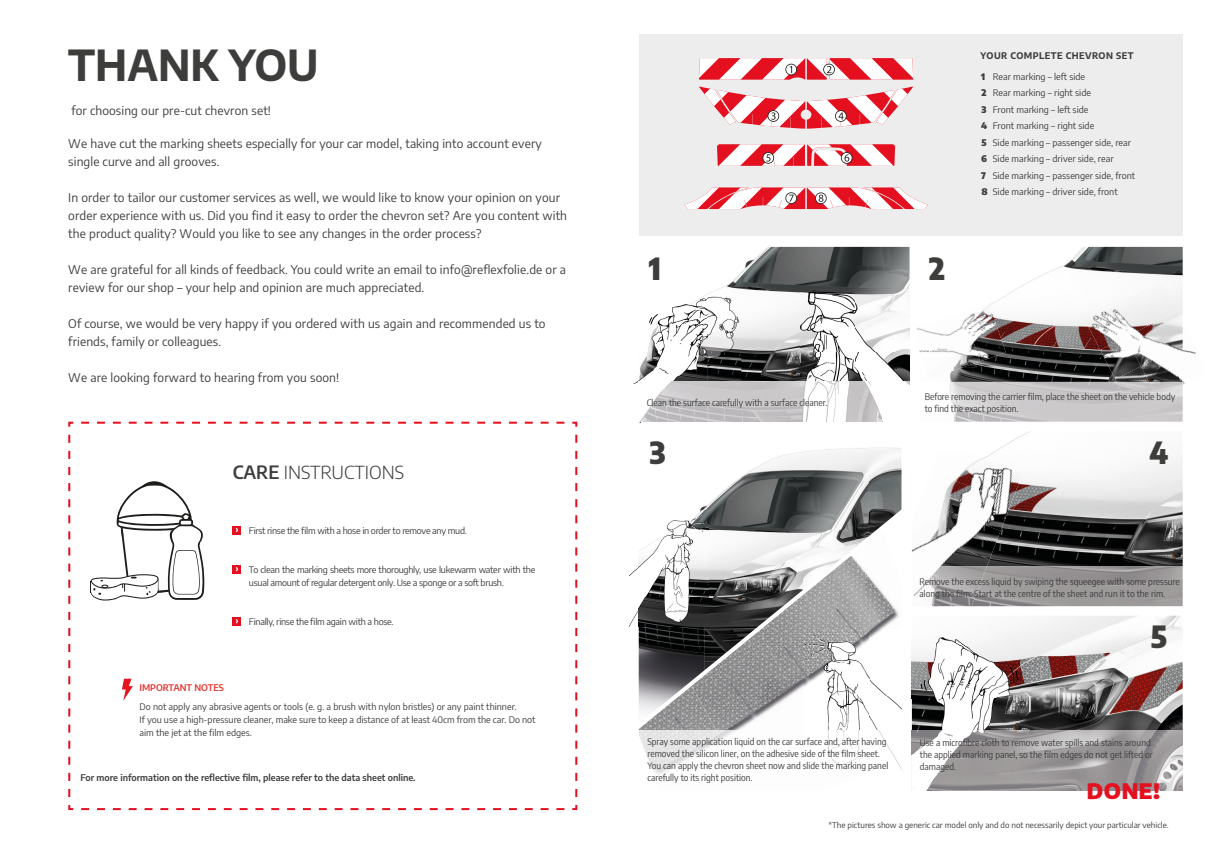
<style>
.page{position:relative;width:1208px;height:859px;background:#fff}
.page>*{position:absolute;margin:0;border:0;box-sizing:border-box;transform-origin:0 0}
.t1{font:700 42px "Encode Sans";color:#3d3d3c}
.t2{font:900 semi-condensed 30px "Encode Sans";color:#3d3d3c}
.t3{font:900 21px "Encode Sans";color:#e41020}
.t4{font:300 18px "Encode Sans";color:#3d3d3c}
.t5{font:12px/18px "Encode Sans";letter-spacing:.01em;color:#3d3d3c}
.t6{font:semi-condensed 9px/12px "Encode Sans";color:#3d3d3c}
.t7{font:9px/16.5px "Encode Sans";color:#3d3d3c}
.t8{font:9px/13px "Encode Sans";letter-spacing:-.03em;color:#3d3d3c}
.t9{font:600 9px "Encode Sans";color:#3d3d3c}
.t10{font:700 9px "Encode Sans";letter-spacing:.05em;color:#3d3d3c}
.t11{font:600 9px "Encode Sans";color:#e73630}
.t12{font:8px "Encode Sans";color:#3d3d3c}
.s1{font-weight:600}
.s2{font-weight:900}
</style>
<div class="page">
<img style="left:709px;top:448px;width:159px;height:56px">
<img style="left:868px;top:447px;width:33px;height:57px">
<img style="left:989px;top:431px;width:193px;height:135px">
<img style="left:711px;top:247px;width:198px;height:67px">
<img style="left:741px;top:314px;width:60px;height:68px">
<div style="left:639px;top:34px;width:543px;height:202px;background:#ededed"></div>
<svg style="left:699px;top:58px;width:214px;height:22px;background:#ed858d"></svg>
<svg style="left:699px;top:86px;width:214px;height:43px"></svg>
<svg style="left:717px;top:144px;width:178px;height:22px;background:#ed8f96"></svg>
<svg style="left:684px;top:187px;width:243px;height:22px"></svg>
<img style="left:940px;top:616px;width:242px;height:114px">
<img style="left:950px;top:247px;width:232px;height:135px">
<img style="left:801px;top:292px;width:108px;height:90px">
<img style="left:639px;top:292px;width:102px;height:90px">
<img style="left:912px;top:638px;width:108px;height:61px">
<img style="left:912px;top:699px;width:54px;height:31px">
<img style="left:966px;top:699px;width:54px;height:31px">
<img style="left:963px;top:303px;width:34px;height:25px">
<img style="left:971px;top:328px;width:34px;height:33px">
<img style="left:946px;top:312px;width:25px;height:25px">
<img style="left:950px;top:337px;width:30px;height:33px">
<img style="left:920px;top:328px;width:26px;height:8px">
<img style="left:920px;top:346px;width:34px;height:33px">
<img style="left:1182px;top:323px;width:1px;height:24px">
<img style="left:1182px;top:347px;width:14px;height:38px">
<img style="left:1085px;top:308px;width:26px;height:42px">
<img style="left:1111px;top:294px;width:25px;height:43px">
<img style="left:1136px;top:285px;width:41px;height:39px">
<img style="left:1100px;top:337px;width:25px;height:42px">
<img style="left:1125px;top:324px;width:26px;height:42px">
<img style="left:1151px;top:311px;width:31px;height:42px">
<img style="left:1115px;top:366px;width:25px;height:16px">
<img style="left:1140px;top:353px;width:26px;height:29px">
<img style="left:1166px;top:345px;width:16px;height:37px">
<img style="left:963px;top:453px;width:57px;height:49px">
<img style="left:944px;top:472px;width:67px;height:59px">
<img style="left:937px;top:500px;width:63px;height:59px">
<img style="left:912px;top:530px;width:77px;height:36px">
<img style="left:912px;top:562px;width:10px;height:4px">
<img style="left:639px;top:382px;width:270px;height:40px">
<img style="left:949px;top:382px;width:233px;height:40px">
<img style="left:1116px;top:382px;width:33px;height:11px">
<img style="left:1149px;top:382px;width:33px;height:11px">
<img style="left:640px;top:738px;width:257px;height:36px">
<img style="left:875px;top:761px;width:26px;height:10px">
<img style="left:912px;top:730px;width:270px;height:60px">
<img style="left:977px;top:566px;width:205px;height:40px">
<img style="left:977px;top:566px;width:10px;height:25px">
<img style="left:913px;top:566px;width:64px;height:40px">
<svg style="left:629px;top:504px;width:273px;height:234px"></svg>
<svg style="left:68px;top:421px;width:510px;height:390px"></svg>
<svg style="left:122px;top:679px;width:11px;height:22px"></svg>
<svg style="left:233px;top:526px;width:8px;height:8px"></svg>
<svg style="left:233px;top:565px;width:8px;height:8px"></svg>
<svg style="left:233px;top:617px;width:8px;height:8px"></svg>
<svg style="left:89px;top:480px;width:116px;height:120px"></svg>
<h1 class="t1" style="left:68px;top:33px;width:252px">THANK YOU</h1>
<p class="t5" style="left:71px;top:101px;width:201px">for choosing our pre-cut chevron set!</p>
<p class="t5" style="left:68px;top:134px;width:475px">We have cut the marking sheets especially for your car model, taking into account every single curve and all grooves.</p>
<p class="t5" style="left:68px;top:188px;width:500px">In order to tailor our customer services as well, we would like to know your opinion on your order experience with us. Did you find it easy to order the chevron set? Are you content with the product quality? Would you like to see any changes in the order process?</p>
<p class="t5" style="left:68px;top:260px;width:499px">We are grateful for all kinds of feedback. You could write an email to info@reflexfolie.de or a review for our shop – your help and opinion are much appreciated.</p>
<p class="t5" style="left:68px;top:314px;width:479px">Of course, we would be very happy if you ordered with us again and recommended us to friends, family or colleagues.</p>
<p class="t5" style="left:68px;top:368px;width:272px">We are looking forward to hearing from you soon!</p>
<h3 class="t4" style="left:233px;top:460px;width:173px"><span class="s1">CARE</span> INSTRUCTIONS</h3>
<p class="t8" style="left:249px;top:523px;width:219px">First rinse the film with a hose in order to remove any mud.</p>
<p class="t8" style="left:249px;top:562px;width:288px">To clean the marking sheets more thoroughly, use lukewarm water with the usual amount of regular detergent only. Use a sponge or a soft brush.</p>
<p class="t8" style="left:249px;top:614px;width:146px">Finally, rinse the film again with a hose.</p>
<p class="t11" style="left:139px;top:681px;width:86px">IMPORTANT NOTES</p>
<p class="t7" style="left:139px;top:700px;width:397px;line-height:13px">Do not apply any abrasive agents or tools (e. g. a brush with nylon bristles) or any paint thinner.<br>If you use a high-pressure cleaner, make sure to keep a distance of at least 40cm from the car. Do not aim the jet at the film edges.</p>
<p class="t9" style="left:81px;top:771px;width:336px">For more information on the reflective film, please refer to the data sheet online.</p>
<p class="t10" style="left:980px;top:49px;width:154px">YOUR COMPLETE CHEVRON SET</p>
<h2 class="t2" style="left:649px;top:245px;width:14px">1</h2>
<h2 class="t2" style="left:929px;top:245px;width:17px">2</h2>
<p class="t7" style="left:981px;top:68px;width:155px"><span class="s2">1</span> Rear marking – left side<br><span class="s2">2</span> Rear marking – right side<br><span class="s2">3</span> Front marking – left side<br><span class="s2">4</span> Front marking – right side<br><span class="s2">5</span> Side marking – passenger side, rear<br><span class="s2">6</span> Side marking – driver side, rear<br><span class="s2">7</span> Side marking – passenger side, front<br><span class="s2">8</span> Side marking – driver side, front</p>
<p class="t6" style="left:647px;top:397px;width:182px">Clean the surface carefully with a surface cleaner.</p>
<p class="t6" style="left:924px;top:391px;width:252px">Before removing the carrier film, place the sheet on the vehicle body to find the exact position.</p>
<h2 class="t2" style="left:650px;top:429px;width:17px">3</h2>
<h2 class="t2" style="left:1149px;top:429px;width:20px">4</h2>
<p class="t6" style="left:919px;top:575px;width:262px">Remove the excess liquid by swiping the squeegee with some pressure along the film: Start at the centre of the sheet and run it to the rim.</p>
<h2 class="t2" style="left:1150px;top:613px;width:18px">5</h2>
<p class="t6" style="left:647px;top:736px;width:242px">Spray some application liquid on the car surface and, after having removed the silicon liner, on the adhesive side of the film sheet.<br>You can apply the chevron sheet now and slide the marking panel carefully to its right position.</p>
<p class="t6" style="left:920px;top:736px;width:234px">Use a microfibre cloth to remove water spills and stains around the applied marking panel, so the film edges do not get lifted or damaged.</p>
<h3 class="t3" style="left:1087px;top:775px;width:75px">DONE!</h3>
<p class="t12" style="left:828px;top:819px;width:342px">*The pictures show a generic car model only and do not necessarily depict your particular vehicle.</p>
</div>
